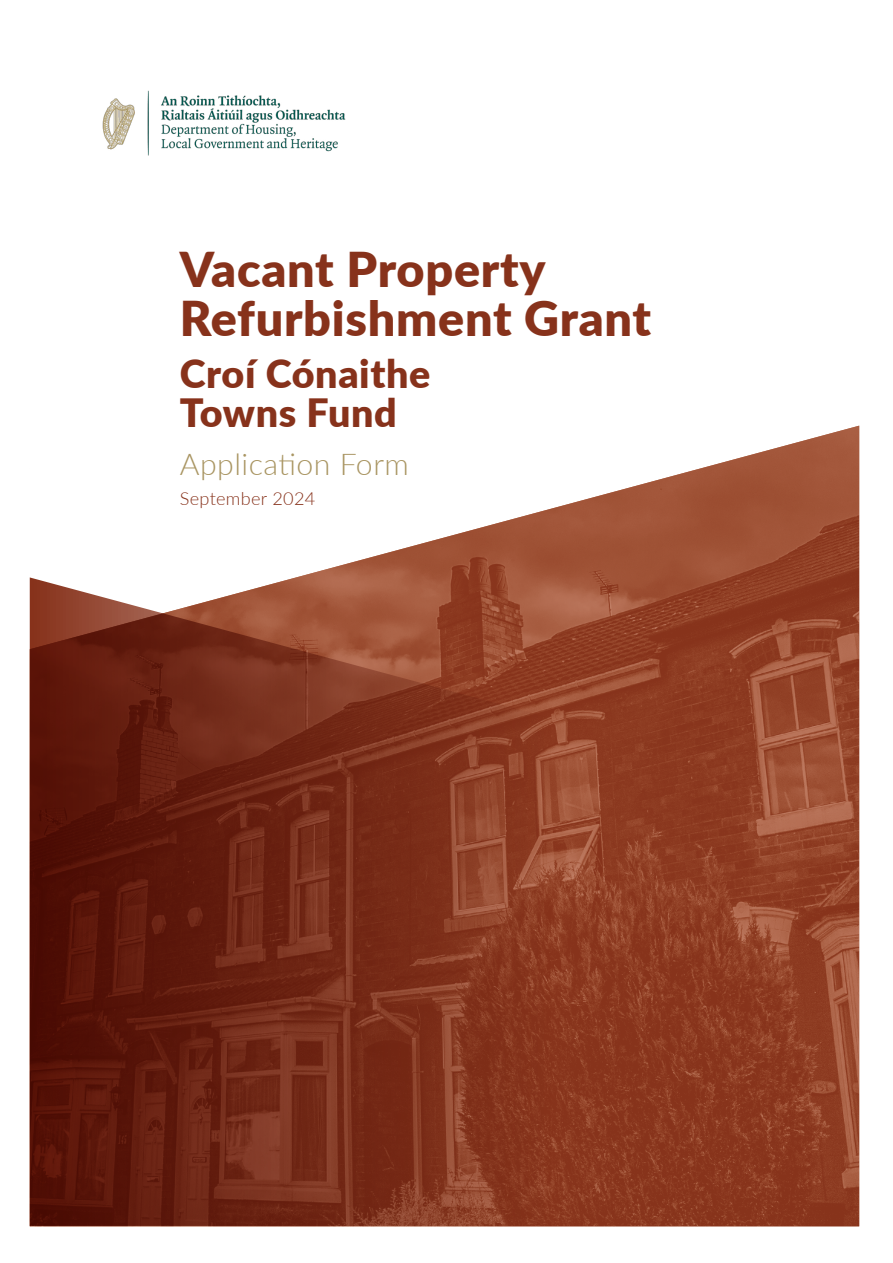
<style>
.page{position:relative;width:893px;height:1263px;background:#fff}
.page>*{position:absolute;margin:0;border:0;box-sizing:border-box;transform-origin:0 0}
.t1{font:900 48px/49.7px "Lato";letter-spacing:.015em;color:#87321b}
.t2{font:900 39px/39px "Lato";letter-spacing:.015em;color:#87321b}
.t3{font:300 30px "Lato";letter-spacing:.015em;color:#a99562}
.t4{font:300 18px "Lato";letter-spacing:.015em;color:#87321b}
</style>
<div class="page">
<img style="left:102px;top:90px;width:244px;height:66px">
<img style="left:298px;top:426px;width:561px;height:151px">
<svg style="left:30px;top:577px;width:829px;height:649px;background:#813621"></svg>
<p class="t1" style="left:180px;top:242px;width:473px">Vacant Property<br>Refurbishment Grant</p>
<p class="t2" style="left:180px;top:353px;width:252px">Croí Cónaithe<br>Towns Fund</p>
<p class="t3" style="left:180px;top:443px;width:230px">Application Form</p>
<p class="t4" style="left:180px;top:486px;width:137px">September 2024</p>
</div>
